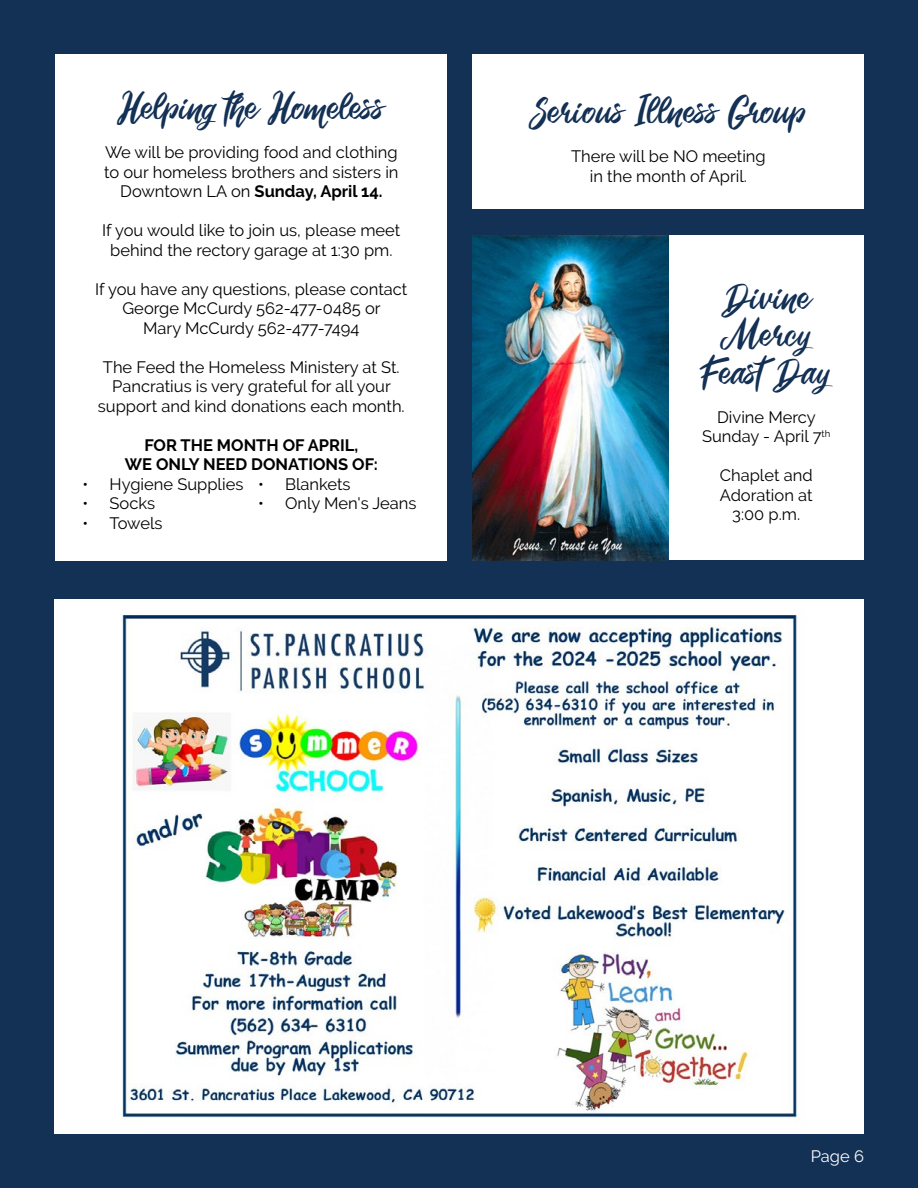
<style>
.page{position:relative;width:918px;height:1188px;background:#133055}
.page>*{position:absolute;margin:0;border:0;box-sizing:border-box;transform-origin:0 0}
.t1{font:45px/37.5px "Roshida Valentines";color:#133055;text-align:center}
.t2{font:16.5px/19.5px "Raleway";color:#000;text-align:center}
.t3{font:700 16.5px/19.5px "Raleway";color:#000;text-align:center}
.t4{font:16.5px "Raleway";color:#fff}
.s1{font-weight:700}
</style>
<div class="page">
<div style="left:473px;top:54px;width:391px;height:155px;background:#fff"></div>
<div style="left:668px;top:235px;width:196px;height:325px;background:#fff"></div>
<div style="left:56px;top:54px;width:391px;height:506px;background:#fff"></div>
<div style="left:54px;top:599px;width:810px;height:535px;background:#fff"></div>
<img style="left:121px;top:614px;width:677px;height:510px">
<img style="left:473px;top:235px;width:195px;height:325px">
<h1 class="t1" style="left:117px;top:93px;width:269px">Helping the Homeless</h1>
<p class="t2" style="left:104px;top:143px;width:296px">We will be providing food and clothing to our homeless brothers and sisters in<br>Downtown LA on <span class="s1">Sunday, April 14.</span></p>
<p class="t2" style="left:102px;top:221px;width:300px">If you would like to join us, please meet behind the rectory garage at 1:30 pm.</p>
<p class="t2" style="left:95px;top:279px;width:314px">If you have any questions, please contact<br>George McCurdy 562-477-0485 or<br>Mary McCurdy 562-477-7494</p>
<p class="t2" style="left:98px;top:357px;width:308px">The Feed the Homeless Ministery at St.<br>Pancratius is very grateful for all your support and kind donations each month.</p>
<p class="t3" style="left:125px;top:435px;width:254px">FOR THE MONTH OF APRIL,<br>WE ONLY NEED DONATIONS OF:</p>
<p class="t2" style="left:83px;top:474px;width:162px">• Hygiene Supplies</p>
<p class="t2" style="left:83px;top:494px;width:74px">• Socks</p>
<p class="t2" style="left:83px;top:513px;width:81px">• Towels</p>
<p class="t2" style="left:258px;top:474px;width:94px">• Blankets</p>
<p class="t2" style="left:258px;top:494px;width:160px">• Only Men's Jeans</p>
<h1 class="t1" style="left:529px;top:97px;width:280px">Serious Illness Group</h1>
<p class="t2" style="left:571px;top:147px;width:196px">There will be NO meeting in the month of April.</p>
<h1 class="t1" style="left:701px;top:282px;width:132px">Divine<br>Mercy<br>Feast Day</h1>
<p class="t2" style="left:702px;top:407px;width:130px">Divine Mercy<br>Sunday - April 7<sup>th</sup></p>
<p class="t2" style="left:720px;top:466px;width:94px">Chaplet and<br>Adoration at<br>3:00 p.m.</p>
<p class="t4" style="left:811px;top:1147px;width:55px">Page 6</p>
</div>
